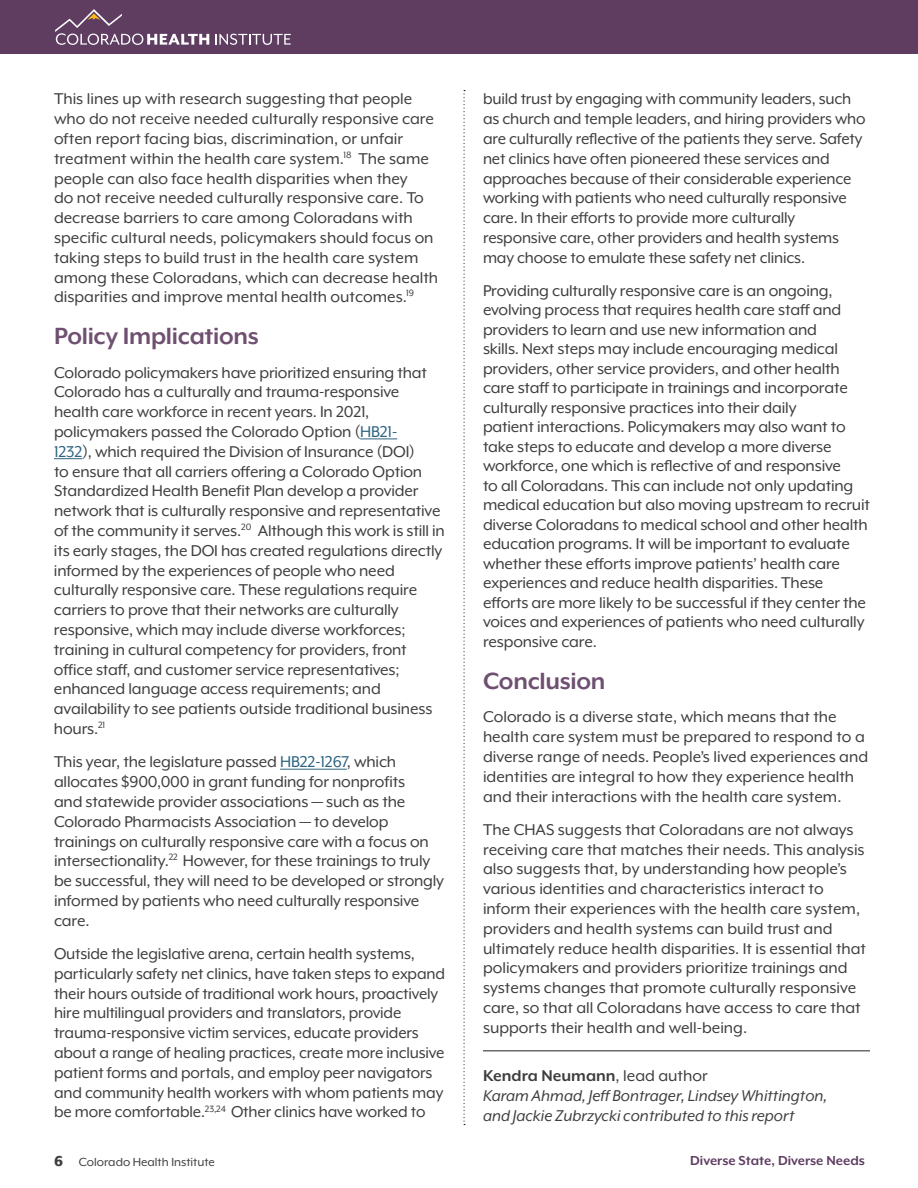
<style>
.page{position:relative;width:918px;height:1188px;background:#fff}
.page>*{position:absolute;margin:0;border:0;box-sizing:border-box;transform-origin:0 0}
.t1{font:700 27px "Mr Eaves XL Mod OT";letter-spacing:-.01em;color:#6f5071}
.t2{font:18px/19.8px "Mr Eaves XL Mod OT";letter-spacing:-.01em;color:#3e3e3f}
.t3{font:italic 18px/19.8px "Mr Eaves XL Mod OT";color:#3e3e3f}
.t4{font:700 15px "Mr Eaves XL Mod OT";color:#5f3d61}
.t5{font:13.5px "Mr Eaves XL Mod OT";color:#3e3e3f}
.s1{color:#2e6380}
.s2{font-weight:700;font-style:normal}
.s3{font-style:normal}
.s4{font-weight:800;font-size:16.5px}
</style>
<div class="page">
<div style="left:0;top:0;width:918px;height:54px;background:#5f3d61"></div>
<svg style="left:215px;top:34px;width:76px;height:11px"></svg>
<svg style="left:55px;top:9px;width:154px;height:36px"></svg>
<hr style="left:360px;top:439px;width:37px;height:1px;background:#2e6380">
<svg style="left:54px;top:458px;width:28px;height:1px"></svg>
<hr style="left:280px;top:769px;width:67px;height:1px;background:#2e6380">
<svg style="left:464px;top:90px;width:1px;height:1035px"></svg>
<hr style="left:483px;top:1050px;width:387px;height:1px;background:#231f20">
<p class="t2" style="left:54px;top:89px;width:386px">This lines up with research suggesting that people who do not receive needed culturally responsive care often report facing bias, discrimination, or unfair treatment within the health care system.<sup>18</sup> The same people can also face health disparities when they<br>do not receive needed culturally responsive care. To decrease barriers to care among Coloradans with specific cultural needs, policymakers should focus on taking steps to build trust in the health care system among these Coloradans, which can decrease health disparities and improve mental health outcomes.<sup>19</sup></p>
<h1 class="t1" style="left:54px;top:323px;width:206px">Policy Implications</h1>
<p class="t2" style="left:54px;top:362px;width:392px">Colorado policymakers have prioritized ensuring that Colorado has a culturally and trauma-responsive health care workforce in recent years. In 2021, policymakers passed the Colorado Option (<span class="s1">HB21-<br>1232</span>), which required the Division of Insurance (DOI)<br>to ensure that all carriers offering a Colorado Option Standardized Health Benefit Plan develop a provider network that is culturally responsive and representative of the community it serves.<sup>20</sup> Although this work is still in its early stages, the DOI has created regulations directly informed by the experiences of people who need culturally responsive care. These regulations require carriers to prove that their networks are culturally responsive, which may include diverse workforces; training in cultural competency for providers, front office staff, and customer service representatives; enhanced language access requirements; and availability to see patients outside traditional business hours.<sup>21</sup></p>
<p class="t2" style="left:54px;top:752px;width:392px">This year, the legislature passed <span class="s1">HB22-1267</span>, which allocates $900,000 in grant funding for nonprofits<br>and statewide provider associations — such as the Colorado Pharmacists Association — to develop trainings on culturally responsive care with a focus on intersectionality.<sup>22</sup> However, for these trainings to truly be successful, they will need to be developed or strongly informed by patients who need culturally responsive care.</p>
<p class="t2" style="left:54px;top:944px;width:393px">Outside the legislative arena, certain health systems, particularly safety net clinics, have taken steps to expand their hours outside of traditional work hours, proactively hire multilingual providers and translators, provide trauma-responsive victim services, educate providers about a range of healing practices, create more inclusive patient forms and portals, and employ peer navigators and community health workers with whom patients may be more comfortable.<sup>23,24</sup> Other clinics have worked to</p>
<p class="t2" style="left:483px;top:89px;width:384px">build trust by engaging with community leaders, such as church and temple leaders, and hiring providers who are culturally reflective of the patients they serve. Safety net clinics have often pioneered these services and approaches because of their considerable experience working with patients who need culturally responsive care. In their efforts to provide more culturally responsive care, other providers and health systems may choose to emulate these safety net clinics.</p>
<p class="t2" style="left:483px;top:281px;width:388px">Providing culturally responsive care is an ongoing, evolving process that requires health care staff and providers to learn and use new information and<br>skills. Next steps may include encouraging medical providers, other service providers, and other health care staff to participate in trainings and incorporate culturally responsive practices into their daily<br>patient interactions. Policymakers may also want to take steps to educate and develop a more diverse workforce, one which is reflective of and responsive<br>to all Coloradans. This can include not only updating medical education but also moving upstream to recruit diverse Coloradans to medical school and other health education programs. It will be important to evaluate whether these efforts improve patients’ health care experiences and reduce health disparities. These efforts are more likely to be successful if they center the voices and experiences of patients who need culturally responsive care.</p>
<h1 class="t1" style="left:483px;top:667px;width:124px">Conclusion</h1>
<p class="t2" style="left:483px;top:707px;width:387px">Colorado is a diverse state, which means that the health care system must be prepared to respond to a diverse range of needs. People’s lived experiences and identities are integral to how they experience health and their interactions with the health care system.</p>
<p class="t2" style="left:483px;top:820px;width:385px">The CHAS suggests that Coloradans are not always receiving care that matches their needs. This analysis also suggests that, by understanding how people’s various identities and characteristics interact to inform their experiences with the health care system, providers and health systems can build trust and ultimately reduce health disparities. It is essential that policymakers and providers prioritize trainings and systems changes that promote culturally responsive care, so that all Coloradans have access to care that supports their health and well-being.</p>
<p class="t3" style="left:483px;top:1066px;width:346px"><span class="s2">Kendra Neumann</span><span class="s3">, lead author<br></span>Karam Ahmad, Jeff Bontrager, Lindsey Whittington, and Jackie Zubrzycki contributed to this report</p>
<p class="t5" style="left:54px;top:1155px;width:162px"><span class="s4">6</span> Colorado Health Institute</p>
<p class="t4" style="left:690px;top:1153px;width:176px">Diverse State, Diverse Needs</p>
</div>
